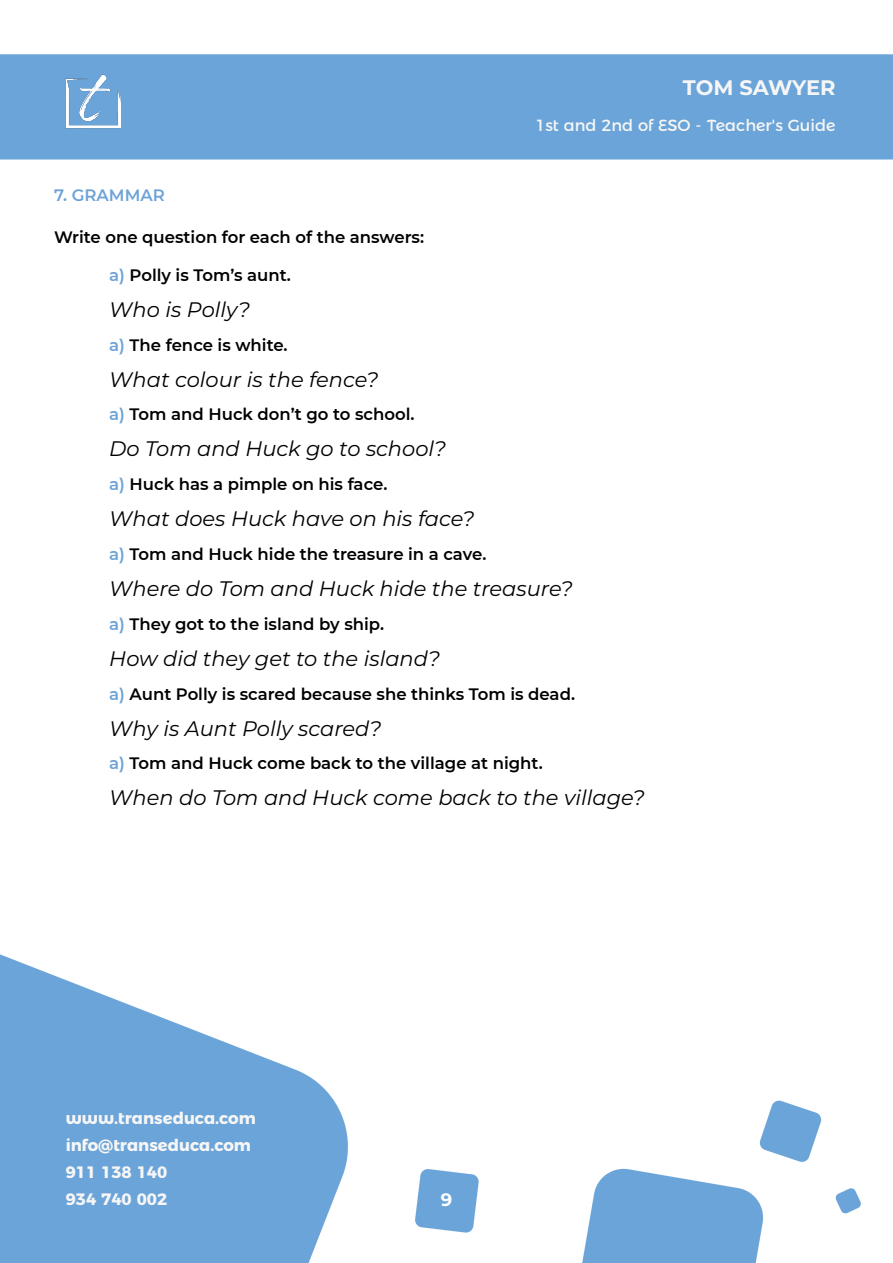
<style>
.page{position:relative;width:893px;height:1263px;background:#fff}
.page>*{position:absolute;margin:0;border:0;box-sizing:border-box;transform-origin:0 0}
.t1{font:italic 21px "Montserrat";color:#000}
.t2{font:700 21px "Montserrat";letter-spacing:-.005em;color:#f6f6f6}
.t3{font:700 18px "Montserrat";color:#fff}
.t4{font:600 16.5px "Montserrat";color:#000}
.t5{font:700 16.5px/27px "Montserrat Alternates";color:#f6f6f6}
.t6{font:600 16.5px "Montserrat";color:#6da3d8}
.t7{font:16.2px "Montserrat Alternates";color:#f6f6f6}
.s1{color:#6da3d8}
</style>
<div class="page">
<img style="left:0;top:54px;width:893px;height:1209px">
<img style="left:66px;top:74px;width:55px;height:66px">
<p class="t2" style="left:683px;top:72px;width:154px">TOM SAWYER</p>
<p class="t7" style="left:535px;top:112px;width:302px">1st and 2nd of ESO - Teacher's Guide</p>
<p class="t6" style="left:54px;top:183px;width:112px">7. GRAMMAR</p>
<p class="t4" style="left:54px;top:225px;width:372px">Write one question for each of the answers:</p>
<p class="t4" style="left:109px;top:263px;width:183px"><span class="s1">a)</span> Polly is Tom’s aunt.</p>
<p class="t1" style="left:109px;top:295px;width:142px">Who is Polly?</p>
<p class="t4" style="left:109px;top:333px;width:180px"><span class="s1">a)</span> The fence is white.</p>
<p class="t1" style="left:109px;top:365px;width:271px">What colour is the fence?</p>
<p class="t4" style="left:109px;top:403px;width:307px"><span class="s1">a)</span> Tom and Huck don’t go to school.</p>
<p class="t1" style="left:109px;top:435px;width:338px">Do Tom and Huck go to school?</p>
<p class="t4" style="left:109px;top:473px;width:280px"><span class="s1">a)</span> Huck has a pimple on his face.</p>
<p class="t1" style="left:109px;top:504px;width:367px">What does Huck have on his face?</p>
<p class="t4" style="left:109px;top:542px;width:379px"><span class="s1">a)</span> Tom and Huck hide the treasure in a cave.</p>
<p class="t1" style="left:109px;top:574px;width:465px">Where do Tom and Huck hide the treasure?</p>
<p class="t4" style="left:109px;top:612px;width:276px"><span class="s1">a)</span> They got to the island by ship.</p>
<p class="t1" style="left:109px;top:644px;width:332px">How did they get to the island?</p>
<p class="t4" style="left:109px;top:682px;width:467px"><span class="s1">a)</span> Aunt Polly is scared because she thinks Tom is dead.</p>
<p class="t1" style="left:109px;top:714px;width:274px">Why is Aunt Polly scared?</p>
<p class="t4" style="left:109px;top:752px;width:435px"><span class="s1">a)</span> Tom and Huck come back to the village at night.</p>
<p class="t1" style="left:109px;top:783px;width:537px">When do Tom and Huck come back to the village?</p>
<p class="t5" style="left:66px;top:1103px;width:192px">www.transeduca.com info@transeduca.com<br>911 138 140<br>934 740 002</p>
<p class="t3" style="left:441px;top:1186px;width:13px">9</p>
</div>
